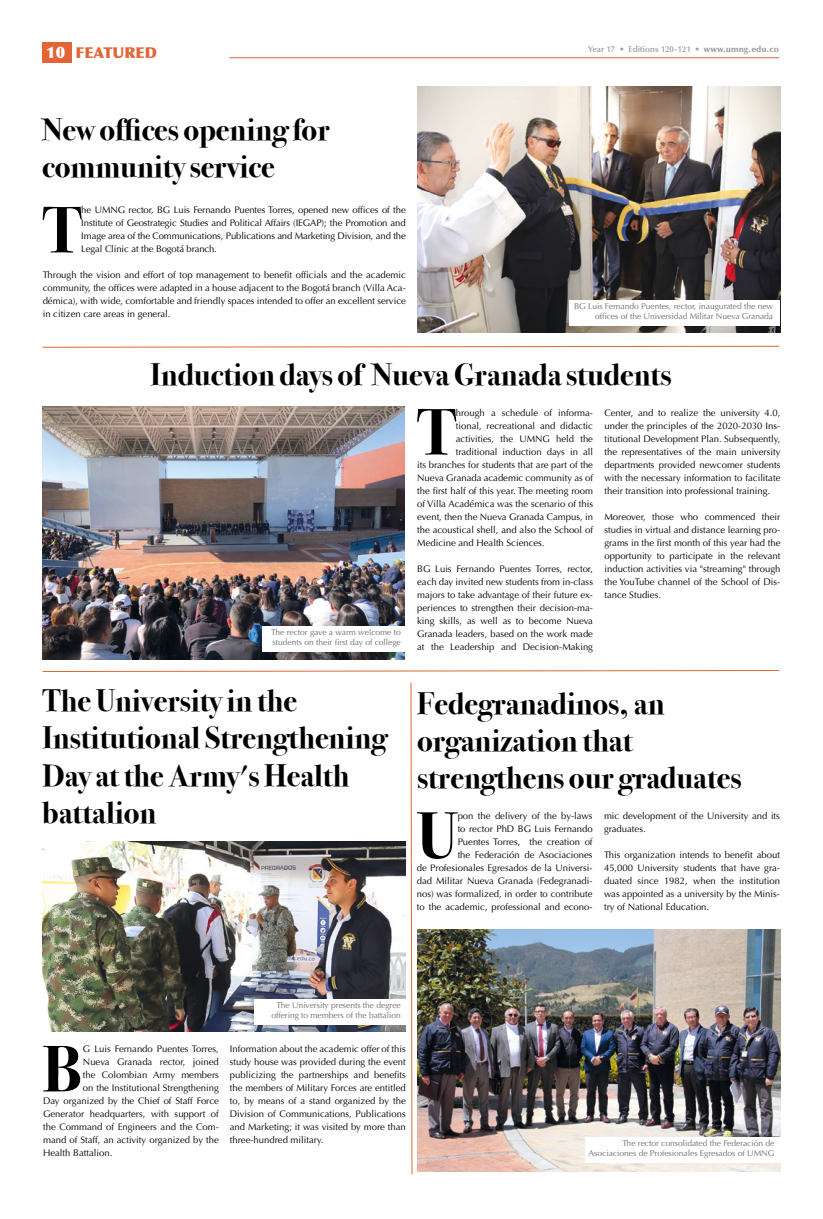
<style>
.page{position:relative;width:823px;height:1219px;background:#fff}
.page>*{position:absolute;margin:0;border:0;box-sizing:border-box;transform-origin:0 0}
.t1{font:700 65.9px "Bodoni Svty Two ITCTT";color:#000}
.t2{font:700 31px/37.2px "Bodoni Svty Two OSITCTT";color:#000}
.t3{font:900 15px "Optima LT Std";color:#e36436}
.t4{font:9.5px/13px "Optima LT Std";color:#000;text-align:justify}
.t5{font:8.5px/10px "Optima LT Std";letter-spacing:-.005em;color:#706f6f;text-align:right}
.t6{font:600 8.5px "Optima LT Std";color:#9d9d9c}
.s1{font-size:16px;color:#fff}
.s2{font-weight:900}
</style>
<div class="page">
<div style="left:42px;top:43px;width:30px;height:20px;background:#e36436"></div>
<hr style="left:229px;top:57px;width:549px;height:1px;background:#e36436">
<img style="left:417px;top:87px;width:363px;height:246px">
<img style="left:42px;top:407px;width:362px;height:252px">
<img style="left:42px;top:842px;width:363px;height:190px">
<img style="left:417px;top:930px;width:363px;height:241px">
<svg style="left:42px;top:346px;width:737px;height:2px"></svg>
<svg style="left:410px;top:682px;width:2px;height:493px"></svg>
<svg style="left:42px;top:670px;width:737px;height:2px"></svg>
<div style="left:569px;top:300px;width:211px;height:25px;background:#fff"></div>
<div style="left:262px;top:626px;width:143px;height:26px;background:#fff"></div>
<div style="left:254px;top:999px;width:152px;height:25px;background:#fff"></div>
<div style="left:585px;top:1137px;width:195px;height:25px;background:#fff"></div>
<h3 class="t3" style="left:46px;top:44px;width:112px"><span class="s1">10</span> FEATURED</h3>
<h2 class="t2" style="left:42px;top:111px;width:289px">New offices opening for community service</h2>
<h1 class="t1" style="left:43px;top:176px;width:40px">T</h1>
<p class="t4" style="left:81px;top:204px;width:326px">he UMNG rector, BG Luis Fernando Puentes Torres, opened new offices of the Institute of Geostrategic Studies and Political Affairs (IEGAP); the Promotion and Image area of the Communications, Publications and Marketing Division, and the Legal Clinic at the Bogotá branch.</p>
<p class="t4" style="left:43px;top:269px;width:364px">Through the vision and effort of top management to benefit officials and the academic community, the offices were adapted in a house adjacent to the Bogotá branch (Villa Aca&shy;démica), with wide, comfortable and friendly spaces intended to offer an excellent service in citizen care areas in general.</p>
<p class="t6" style="left:587px;top:44px;width:192px">Year 17 • Editions 120-121 • <span class="s2">www.umng.edu.co</span></p>
<p class="t5" style="left:573px;top:301px;width:200px">BG Luis Fernando Puentes, rector, inaugurated the new offices of the Universidad Militar Nueva Granada</p>
<h2 class="t2" style="left:150px;top:357px;width:522px">Induction days of Nueva Granada students</h2>
<p class="t5" style="left:271px;top:627px;width:131px;text-align:left">The rector gave a warm welcome to students on their first day of college</p>
<h2 class="t2" style="left:43px;top:682px;width:345px">The University in the<br>Institutional Strengthening<br>Day at the Army's Health battalion</h2>
<h1 class="t1" style="left:417px;top:378px;width:40px">T</h1>
<p class="t4" style="left:455px;top:406px;width:139px">hrough a schedule of informa-</p>
<p class="t4" style="left:455px;top:419px;width:139px">tional, recreational and didactic</p>
<p class="t4" style="left:455px;top:432px;width:139px">activities, the UMNG held the</p>
<p class="t4" style="left:455px;top:445px;width:139px">traditional induction days in all</p>
<p class="t4" style="left:417px;top:458px;width:177px">its branches for students that are part of the</p>
<p class="t4" style="left:417px;top:471px;width:177px">Nueva Granada academic community as of</p>
<p class="t4" style="left:417px;top:484px;width:177px">the first half of this year. The meeting room</p>
<p class="t4" style="left:417px;top:497px;width:177px">of Villa Académica was the scenario of this</p>
<p class="t4" style="left:417px;top:510px;width:177px">event, then the Nueva Granada Campus, in</p>
<p class="t4" style="left:417px;top:523px;width:177px">the acoustical shell, and also the School of</p>
<p class="t4" style="left:417px;top:536px;width:129px">Medicine and Health Sciences.</p>
<p class="t4" style="left:417px;top:562px;width:177px">BG Luis Fernando Puentes Torres, rector, each day invited new students from in-class majors to take advantage of their future ex&shy;periences to strengthen their decision-ma&shy;king skills, as well as to become Nueva Granada leaders, based on the work made at the Leadership and Decision-Making</p>
<p class="t4" style="left:604px;top:406px;width:177px">Center, and to realize the university 4.0, under the principles of the 2020-2030 Ins&shy;titutional Development Plan. Subsequently, the representatives of the main university departments provided newcomer students with the necessary information to facilitate their transition into professional training.</p>
<p class="t4" style="left:604px;top:510px;width:177px">Moreover, those who commenced their studies in virtual and distance learning pro&shy;grams in the first month of this year had the opportunity to participate in the relevant induction activities via "streaming" through the YouTube channel of the School of Dis&shy;tance Studies.</p>
<h2 class="t2" style="left:417px;top:685px;width:326px">Fedegranadinos, an organization that strengthens our graduates</h2>
<p class="t4" style="left:416px;top:809px;width:177px;text-align:right">pon the delivery of the by-laws<br>to rector PhD BG Luis Fernando<br>Puentes Torres, the creation of<br>the Federación de Asociaciones<br>de Profesionales Egresados de la Universi&shy;dad Militar Nueva Granada (Fedegranadi&shy;nos) was formalized, in order to contribute to the academic, professional and econo-</p>
<h1 class="t1" style="left:416px;top:781px;width:43px">U</h1>
<p class="t4" style="left:603px;top:809px;width:177px">mic development of the University and its graduates.</p>
<p class="t4" style="left:603px;top:848px;width:177px">This organization intends to benefit about 45,000 University students that have gra&shy;duated since 1982, when the institution was appointed as a university by the Minis&shy;try of National Education.</p>
<h1 class="t1" style="left:42px;top:1014px;width:42px">B</h1>
<p class="t4" style="left:83px;top:1043px;width:137px">G Luis Fernando Puentes Torres,</p>
<p class="t4" style="left:83px;top:1056px;width:137px">Nueva Granada rector, joined</p>
<p class="t4" style="left:83px;top:1069px;width:137px">the Colombian Army members</p>
<p class="t4" style="left:83px;top:1082px;width:137px">on the Institutional Strengthening</p>
<p class="t4" style="left:43px;top:1095px;width:177px">Day organized by the Chief of Staff Force</p>
<p class="t4" style="left:43px;top:1108px;width:177px">Generator headquarters, with support of</p>
<p class="t4" style="left:43px;top:1121px;width:177px">the Command of Engineers and the Com-</p>
<p class="t4" style="left:43px;top:1134px;width:177px">mand of Staff, an activity organized by the</p>
<p class="t4" style="left:43px;top:1147px;width:71px">Health Battalion.</p>
<p class="t5" style="left:271px;top:1000px;width:131px">The University presents the degree offering to members of the battalion</p>
<p class="t4" style="left:230px;top:1043px;width:177px">Information about the academic offer of this study house was provided during the event publicizing the partnerships and benefits the members of Military Forces are entitled to, by means of a stand organized by the Division of Communications, Publications and Marketing; it was visited by more than three-hundred military.</p>
<p class="t5" style="left:588px;top:1138px;width:187px">The rector consolidated the Federación de<br>Asociaciones de Profesionales Egresados of UMNG</p>
</div>
